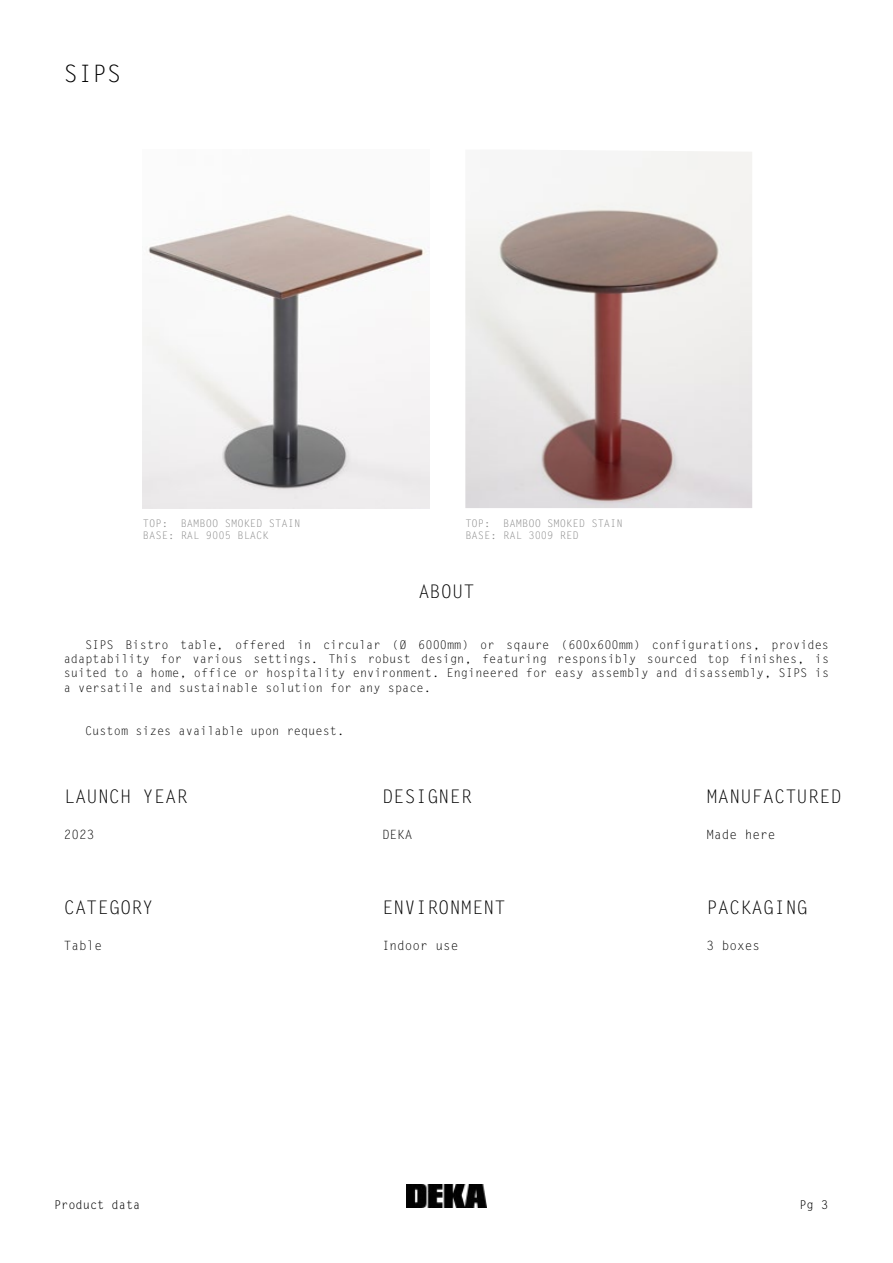
<style>
.page{position:relative;width:893px;height:1263px;background:#fff}
.page>*{position:absolute;margin:0;border:0;box-sizing:border-box;transform-origin:0 0}
.t1{font:24px "Letter Gothic Std";color:#000}
.t2{font:18.75px "Letter Gothic Std";color:#000}
.t3{font:12.75px "Letter Gothic Std";color:#000}
.t4{font:12px/14.4px "Letter Gothic Std";color:#000;text-align:justify}
.t5{font:12px "Letter Gothic MT Std";color:#000}
.t6{font:10.5px/12.6px "Letter Gothic Std";color:#878787}
</style>
<div class="page">
<img style="left:407px;top:1185px;width:79px;height:22px">
<img style="left:465px;top:151px;width:287px;height:357px">
<img style="left:143px;top:214px;width:287px;height:294px">
<h1 class="t1" style="left:64px;top:59px;width:59px">SIPS</h1>
<p class="t6" style="left:143px;top:517px;width:159px">TOP: BAMBOO SMOKED STAIN<br>BASE: RAL 9005 BLACK</p>
<p class="t6" style="left:465px;top:517px;width:159px">TOP: BAMBOO SMOKED STAIN<br>BASE: RAL 3009 RED</p>
<h2 class="t2" style="left:418px;top:581px;width:58px">ABOUT</h2>
<p class="t4" style="left:64px;top:638px;width:767px;text-indent:21px">SIPS Bistro table, offered in circular (Ø 6000mm) or sqaure (600x600mm) configurations, provides adaptability for various settings. This robust design, featuring responsibly sourced top finishes, is suited to a home, office or hospitality environment. Engineered for easy assembly and disassembly, SIPS is a versatile and sustainable solution for any space.</p>
<p class="t4" style="left:85px;top:724px;width:261px">Custom sizes available upon request.</p>
<h2 class="t2" style="left:64px;top:786px;width:125px">LAUNCH YEAR</h2>
<p class="t3" style="left:64px;top:827px;width:32px">2023</p>
<h2 class="t2" style="left:64px;top:897px;width:91px">CATEGORY</h2>
<p class="t3" style="left:64px;top:938px;width:40px">Table</p>
<h2 class="t2" style="left:382px;top:786px;width:91px">DESIGNER</h2>
<p class="t3" style="left:382px;top:827px;width:32px">DEKA</p>
<h2 class="t2" style="left:382px;top:897px;width:125px">ENVIRONMENT</h2>
<p class="t3" style="left:382px;top:938px;width:78px">Indoor use</p>
<h2 class="t2" style="left:707px;top:786px;width:136px">MANUFACTURED</h2>
<p class="t3" style="left:707px;top:827px;width:70px">Made here</p>
<h2 class="t2" style="left:707px;top:897px;width:103px">PACKAGING</h2>
<p class="t3" style="left:707px;top:938px;width:55px">3 boxes</p>
<p class="t5" style="left:54px;top:1197px;width:88px">Product data</p>
<p class="t5" style="left:799px;top:1197px;width:30px">Pg 3</p>
</div>
